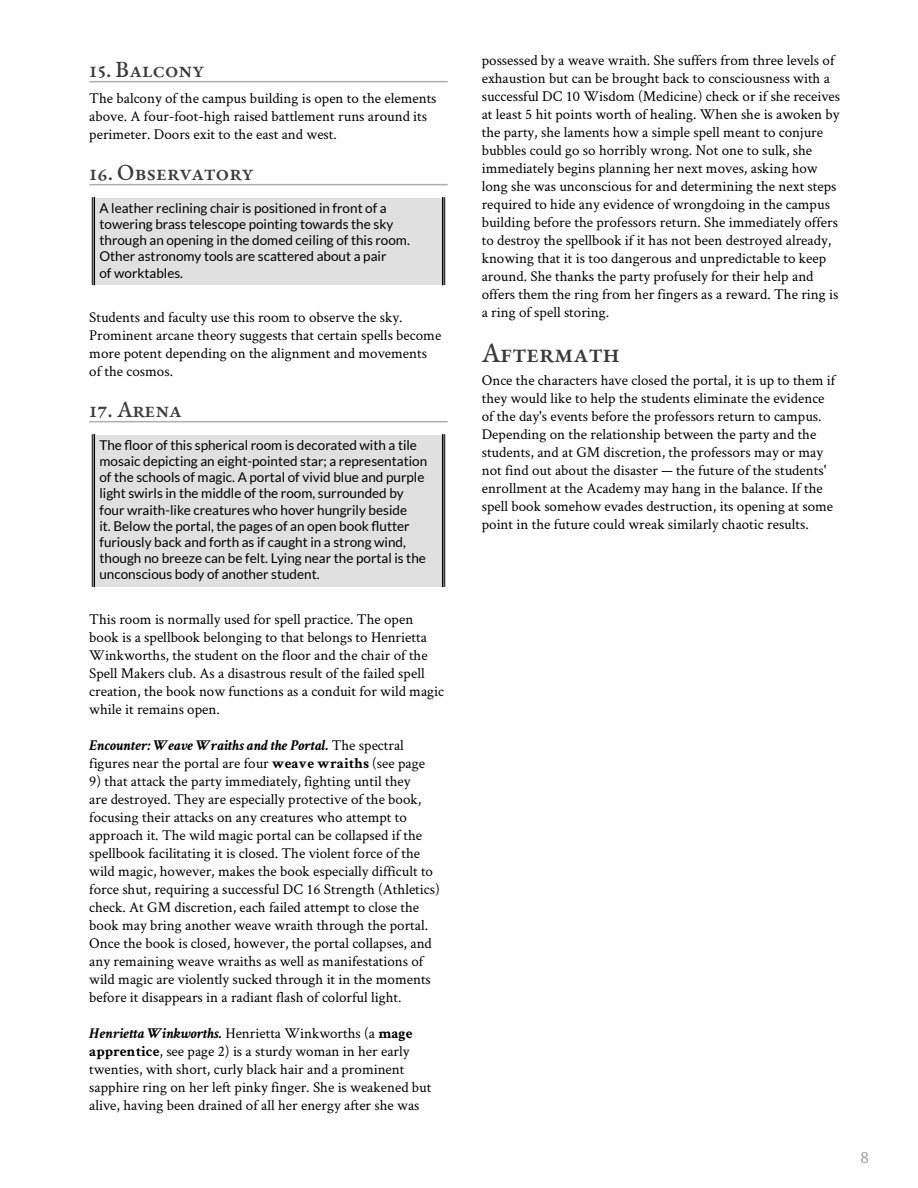
<style>
.page{position:relative;width:918px;height:1188px;background:#fff}
.page>*{position:absolute;margin:0;border:0;box-sizing:border-box;transform-origin:0 0}
.Heading_1{font:500 27px "EB Garamond";letter-spacing:-.02em;color:#3b3b3b}
.Heading_2{font:500 22.5px "EB Garamond";letter-spacing:-.005em;color:#3b3b3b}
.Core_Body{font:15px/18px "Crimson Text";color:#000}
.t1{font:15px "Noto Serif";color:#9e9e9e}
.Boxed_Text{font:13.5px/16.2px "Lato";color:#000}
.s1{font-weight:700;font-style:italic}
.s2{font-weight:700}
</style>
<div class="page">
<hr style="left:89px;top:81px;width:359px;height:1px;background:#aeaeae">
<hr style="left:89px;top:184px;width:359px;height:1px;background:#aeaeae">
<div style="left:94px;top:198px;width:349px;height:87px;background:#e0e0e0"></div>
<hr style="left:92px;top:198px;width:1px;height:87px;background:#000">
<hr style="left:94px;top:198px;width:1px;height:87px;background:#000">
<hr style="left:444px;top:198px;width:1px;height:87px;background:#000">
<hr style="left:442px;top:198px;width:1px;height:87px;background:#000">
<hr style="left:89px;top:421px;width:359px;height:1px;background:#aeaeae">
<div style="left:94px;top:435px;width:349px;height:151px;background:#e0e0e0"></div>
<hr style="left:92px;top:435px;width:1px;height:151px;background:#000">
<hr style="left:94px;top:435px;width:1px;height:151px;background:#000">
<hr style="left:444px;top:435px;width:1px;height:151px;background:#000">
<hr style="left:442px;top:435px;width:1px;height:151px;background:#000">
<p class="Heading_2" style="left:89px;top:54px;width:117px">15. Balcony</p>
<p class="Core_Body" style="left:89px;top:89px;width:349px">The balcony of the campus building is open to the elements above. A four-foot-high raised battlement runs around its perimeter. Doors exit to the east and west.</p>
<p class="Heading_2" style="left:89px;top:157px;width:166px">16. Observatory</p>
<p class="Boxed_Text" style="left:99px;top:200px;width:312px">A leather reclining chair is positioned in front of a towering brass telescope pointing towards the sky through an opening in the domed ceiling of this room.<br>Other astronomy tools are scattered about a pair<br>of worktables.</p>
<p class="Core_Body" style="left:89px;top:308px;width:354px">Students and faculty use this room to observe the sky.<br>Prominent arcane theory suggests that certain spells become more potent depending on the alignment and movements of the cosmos.</p>
<p class="Heading_2" style="left:89px;top:395px;width:94px">17. Arena</p>
<p class="Boxed_Text" style="left:99px;top:437px;width:329px">The floor of this spherical room is decorated with a tile mosaic depicting an eight-pointed star; a representation of the schools of magic. A portal of vivid blue and purple light swirls in the middle of the room, surrounded by four wraith-like creatures who hover hungrily beside<br>it. Below the portal, the pages of an open book flutter furiously back and forth as if caught in a strong wind, though no breeze can be felt. Lying near the portal is the unconscious body of another student.</p>
<p class="Core_Body" style="left:89px;top:610px;width:356px">This room is normally used for spell practice. The open book is a spellbook belonging to that belongs to Henrietta Winkworths, the student on the floor and the chair of the Spell Makers club. As a disastrous result of the failed spell creation, the book now functions as a conduit for wild magic while it remains open.</p>
<p class="Core_Body" style="left:89px;top:736px;width:337px"><span class="s1">Encounter: Weave Wraiths and the Portal.</span> The spectral figures near the portal are four <span class="s2">weave wraiths</span> (see page</p>
<p class="Core_Body" style="left:89px;top:772px;width:352px">9) that attack the party immediately, fighting until they<br>are destroyed. They are especially protective of the book, focusing their attacks on any creatures who attempt to approach it. The wild magic portal can be collapsed if the spellbook facilitating it is closed. The violent force of the wild magic, however, makes the book especially difficult to force shut, requiring a successful DC 16 Strength (Athletics) check. At GM discretion, each failed attempt to close the book may bring another weave wraith through the portal.<br>Once the book is closed, however, the portal collapses, and any remaining weave wraiths as well as manifestations of wild magic are violently sucked through it in the moments before it disappears in a radiant flash of colorful light.</p>
<p class="Core_Body" style="left:89px;top:1024px;width:344px"><span class="s1">Henrietta Winkworths.</span> Henrietta Winkworths (a <span class="s2">mage apprentice</span>, see page 2) is a sturdy woman in her early twenties, with short, curly black hair and a prominent sapphire ring on her left pinky finger. She is weakened but alive, having been drained of all her energy after she was</p>
<p class="Core_Body" style="left:482px;top:50px;width:360px">possessed by a weave wraith. She suffers from three levels of exhaustion but can be brought back to consciousness with a successful DC 10 Wisdom (Medicine) check or if she receives at least 5 hit points worth of healing. When she is awoken by the party, she laments how a simple spell meant to conjure bubbles could go so horribly wrong. Not one to sulk, she immediately begins planning her next moves, asking how long she was unconscious for and determining the next steps required to hide any evidence of wrongdoing in the campus building before the professors return. She immediately offers to destroy the spellbook if it has not been destroyed already, knowing that it is too dangerous and unpredictable to keep around. She thanks the party profusely for their help and offers them the ring from her fingers as a reward. The ring is a ring of spell storing.</p>
<p class="Heading_1" style="left:482px;top:336px;width:140px">Aftermath</p>
<p class="Core_Body" style="left:482px;top:370px;width:355px">Once the characters have closed the portal, it is up to them if they would like to help the students eliminate the evidence of the day's events before the professors return to campus.<br>Depending on the relationship between the party and the students, and at GM discretion, the professors may or may not find out about the disaster — the future of the students' enrollment at the Academy may hang in the balance. If the spell book somehow evades destruction, its opening at some point in the future could wreak similarly chaotic results.</p>
<p class="t1" style="left:860px;top:1148px;width:10px">8</p>
</div>
